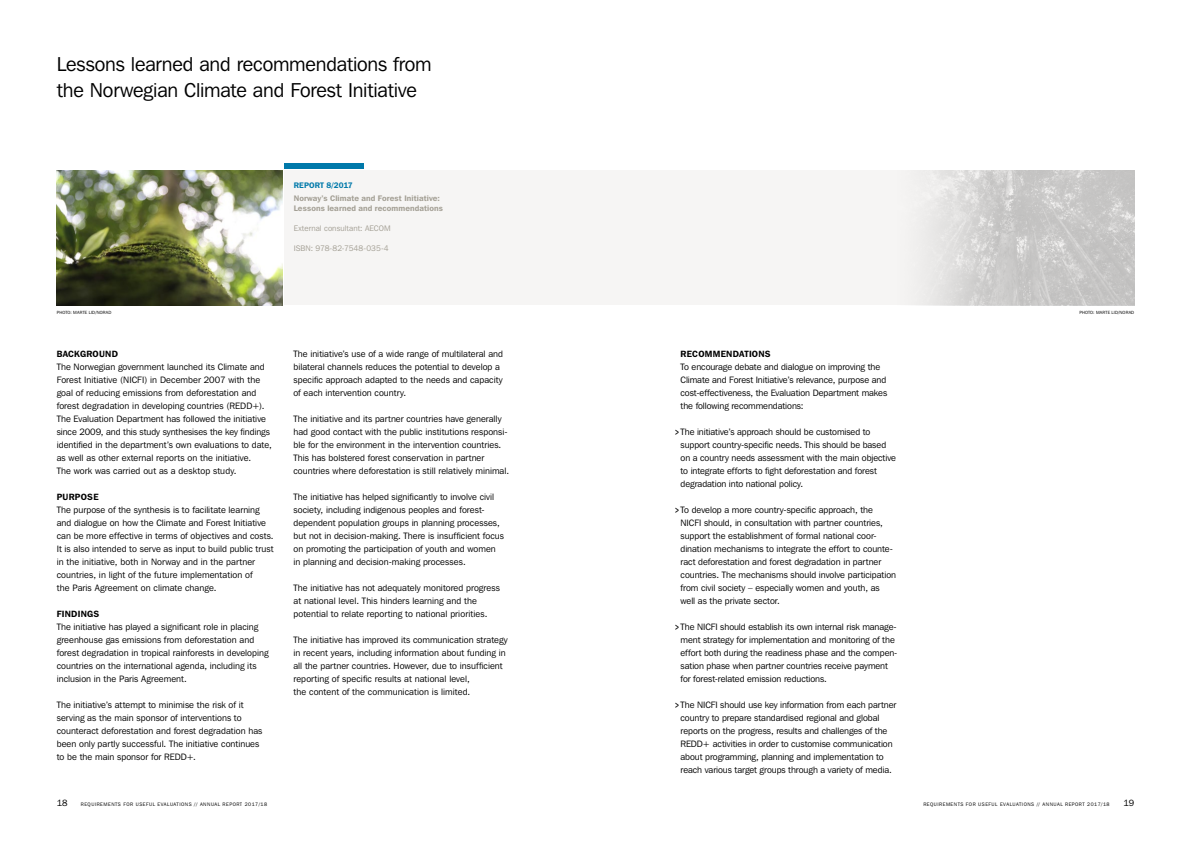
<style>
.page{position:relative;width:1191px;height:842px;background:#fff}
.page>*{position:absolute;margin:0;border:0;box-sizing:border-box;transform-origin:0 0}
.t1{font:20px/26px "Franklin Gothic IT Cby BT";letter-spacing:-.01em;color:#000}
.t2{font:9.2px/13px "Franklin Gothic IT Cby BT";color:#000}
.t3{font:600 9px "Franklin Gothic IT Cby BT";letter-spacing:.03em;color:#000}
.t4{font:9px "Franklin Gothic IT Cby BT";color:#000}
.t5{font:600 8px/10px "Franklin Gothic IT Cby BT";letter-spacing:.015em;color:#a39f94}
.t6{font:8px "Franklin Gothic IT Cby BT";letter-spacing:.01em;color:#a39f94}
.t7{font:600 8px "Franklin Gothic IT Cby BT";letter-spacing:.015em;color:#0079aa}
.t8{font:5px "Franklin Gothic IT Cby BT";letter-spacing:.1em;color:#000}
.t9{font:4.5px "Franklin Gothic IT Cby BT";letter-spacing:.03em;color:#000}
.s1{font-weight:600}
</style>
<div class="page">
<div style="left:284px;top:171px;width:850px;height:134px;background:#f6f5f4"></div>
<div style="left:284px;top:163px;width:80px;height:6px;background:#0079aa"></div>
<img style="left:57px;top:171px;width:226px;height:134px">
<img style="left:925px;top:171px;width:209px;height:134px">
<h1 class="t1" style="left:57px;top:51px;width:376px">Lessons learned and recommendations from the Norwegian Climate and Forest Initiative</h1>
<p class="t7" style="left:294px;top:180px;width:61px">REPORT 8/2017</p>
<p class="t5" style="left:294px;top:193px;width:151px">Norway’s Climate and Forest Initiative:<br>Lessons learned and recommendations</p>
<p class="t6" style="left:294px;top:224px;width:98px">External consultant: AECOM</p>
<p class="t6" style="left:294px;top:244px;width:96px">ISBN: 978-82-7548-035-4</p>
<p class="t9" style="left:57px;top:309px;width:56px">PHOTO: MARTE LID/NORAD</p>
<p class="t3" style="left:57px;top:348px;width:63px">BACKGROUND</p>
<p class="t2" style="left:57px;top:360px;width:217px">The Norwegian government launched its Climate and Forest Initiative (NICFI) in December 2007 with the goal of reducing emissions from deforestation and forest degradation in developing countries (REDD+).<br>The Evaluation Department has followed the initiative since 2009, and this study synthesises the key findings identified in the department’s own evaluations to date, as well as other external reports on the initiative.<br>The work was carried out as a desktop study.</p>
<p class="t3" style="left:57px;top:491px;width:43px">PURPOSE</p>
<p class="t2" style="left:57px;top:503px;width:218px">The purpose of the synthesis is to facilitate learning and dialogue on how the Climate and Forest Initiative can be more effective in terms of objectives and costs.<br>It is also intended to serve as input to build public trust in the initiative, both in Norway and in the partner countries, in light of the future implementation of<br>the Paris Agreement on climate change.</p>
<p class="t3" style="left:57px;top:608px;width:44px">FINDINGS</p>
<p class="t2" style="left:57px;top:620px;width:213px">The initiative has played a significant role in placing greenhouse gas emissions from deforestation and forest degradation in tropical rainforests in developing countries on the international agenda, including its inclusion in the Paris Agreement.</p>
<p class="t2" style="left:57px;top:698px;width:207px">The initiative’s attempt to minimise the risk of it serving as the main sponsor of interventions to counteract deforestation and forest degradation has been only partly successful. The initiative continues to be the main sponsor for REDD+.</p>
<p class="t2" style="left:293px;top:347px;width:211px">The initiative’s use of a wide range of multilateral and bilateral channels reduces the potential to develop a specific approach adapted to the needs and capacity of each intervention country.</p>
<p class="t2" style="left:293px;top:412px;width:216px">The initiative and its partner countries have generally had good contact with the public institutions responsi&shy;ble for the environment in the intervention countries.<br>This has bolstered forest conservation in partner countries where deforestation is still relatively minimal.</p>
<p class="t2" style="left:293px;top:490px;width:212px">The initiative has helped significantly to involve civil society, including indigenous peoples and forest&shy;dependent population groups in planning processes, but not in decision-making. There is insufficient focus on promoting the participation of youth and women in planning and decision-making processes.</p>
<p class="t2" style="left:293px;top:581px;width:208px">The initiative has not adequately monitored progress at national level. This hinders learning and the potential to relate reporting to national priorities.</p>
<p class="t2" style="left:293px;top:633px;width:216px">The initiative has improved its communication strategy in recent years, including information about funding in all the partner countries. However, due to insufficient reporting of specific results at national level,<br>the content of the communication is limited.</p>
<p class="t3" style="left:680px;top:348px;width:92px">RECOMMENDATIONS</p>
<p class="t2" style="left:680px;top:360px;width:208px">To encourage debate and dialogue on improving the Climate and Forest Initiative’s relevance, purpose and cost-effectiveness, the Evaluation Department makes the following recommendations:</p>
<p class="t2" style="left:680px;top:425px;width:217px;text-indent:-6px"><span class="s1">&gt;</span> The initiative’s approach should be customised to support country-specific needs. This should be based on a country needs assessment with the main objective to integrate efforts to fight deforestation and forest degradation into national policy.</p>
<p class="t2" style="left:680px;top:503px;width:217px;text-indent:-6px"><span class="s1">&gt;</span> To develop a more country-specific approach, the NICFI should, in consultation with partner countries, support the establishment of formal national coor&shy;dination mechanisms to integrate the effort to counte&shy;ract deforestation and forest degradation in partner countries. The mechanisms should involve participation from civil society – especially women and youth, as well as the private sector.</p>
<p class="t2" style="left:680px;top:620px;width:218px;text-indent:-6px"><span class="s1">&gt;</span> The NICFI should establish its own internal risk manage&shy;ment strategy for implementation and monitoring of the effort both during the readiness phase and the compen&shy;sation phase when partner countries receive payment for forest-related emission reductions.</p>
<p class="t2" style="left:680px;top:698px;width:217px;text-indent:-6px"><span class="s1">&gt;</span> The NICFI should use key information from each partner country to prepare standardised regional and global reports on the progress, results and challenges of the REDD+ activities in order to customise communication about programming, planning and implementation to reach various target groups through a variety of media.</p>
<p class="t9" style="left:1079px;top:309px;width:56px">PHOTO: MARTE LID/NORAD</p>
<p class="t4" style="left:57px;top:798px;width:12px">18</p>
<p class="t8" style="left:81px;top:801px;width:188px">REQUIREMENTS FOR USEFUL EVALUATIONS // ANNUAL REPORT 2017/18</p>
<p class="t8" style="left:923px;top:801px;width:188px">REQUIREMENTS FOR USEFUL EVALUATIONS // ANNUAL REPORT 2017/18</p>
<p class="t4" style="left:1123px;top:798px;width:12px">19</p>
</div>
